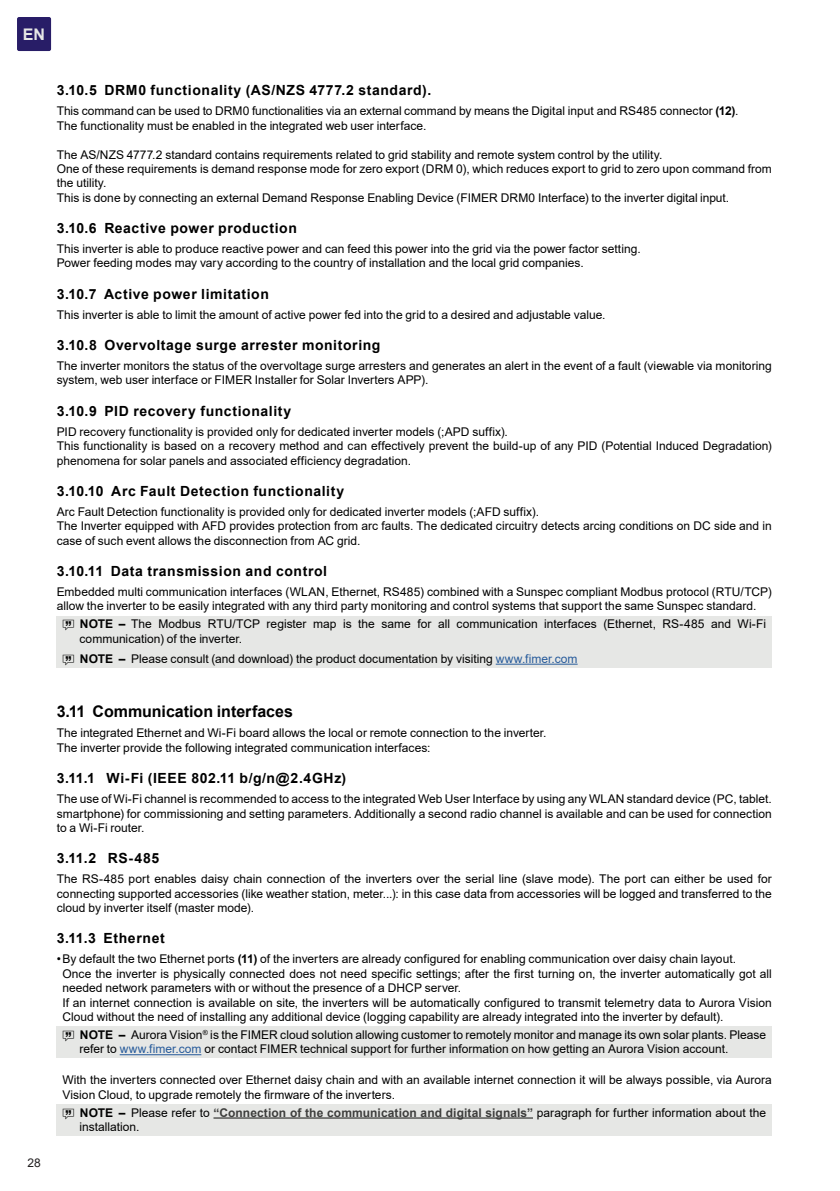
<style>
.page{position:relative;width:840px;height:1191px;background:#fff}
.page>*{position:absolute;margin:0;border:0;box-sizing:border-box;transform-origin:0 0}
.t1{font:700 16px "Arial";letter-spacing:-.005em;color:#000}
.t2{font:700 16px "Arial";color:#e6e7e5}
.t3{font:700 14px "Arial";letter-spacing:.04em;color:#000}
.t4{font:12px/14.4px "Arial";color:#000}
.t5{font:12px "Arial";color:#221f20}
.s1{font-weight:700}
.s2{color:#275b9b}
.s3{font-weight:700;color:#3d3d3c}
</style>
<div class="page">
<div style="left:17px;top:17px;width:34px;height:34px;background:#281d67;border-radius:2px"></div>
<div style="left:57px;top:616px;width:714px;height:51px;background:#e6e7e5"></div>
<hr style="left:495px;top:663px;width:82px;height:1px;background:#275b9b">
<div style="left:57px;top:1026px;width:714px;height:32px;background:#e6e7e5"></div>
<hr style="left:120px;top:1054px;width:81px;height:1px;background:#275b9b">
<div style="left:57px;top:1104px;width:714px;height:31px;background:#e6e7e5"></div>
<hr style="left:213px;top:1117px;width:319px;height:1px;background:#3d3d3c">
<h1 class="t2" style="left:23px;top:23px;width:24px">EN</h1>
<p class="t5" style="left:27px;top:1154px;width:15px">28</p>
<p class="t3" style="left:57px;top:80px;width:376px">3.10.5 DRM0 functionality (AS/NZS 4777.2 standard).</p>
<p class="t4" style="left:57px;top:104px;width:682px">This command can be used to DRM0 functionalities via an external command by means the Digital input and RS485 connector <span class="s1">(12)</span>.<br>The functionality must be enabled in the integrated web user interface.</p>
<p class="t4" style="left:57px;top:147px;width:716px">The AS/NZS 4777.2 standard contains requirements related to grid stability and remote system control by the utility.<br>One of these requirements is demand response mode for zero export (DRM 0), which reduces export to grid to zero upon command from the utility.<br>This is done by connecting an external Demand Response Enabling Device (FIMER DRM0 Interface) to the inverter digital input.</p>
<p class="t3" style="left:57px;top:218px;width:241px">3.10.6 Reactive power production</p>
<p class="t4" style="left:57px;top:241px;width:585px">This inverter is able to produce reactive power and can feed this power into the grid via the power factor setting.<br>Power feeding modes may vary according to the country of installation and the local grid companies.</p>
<p class="t3" style="left:57px;top:284px;width:214px">3.10.7 Active power limitation</p>
<p class="t4" style="left:57px;top:307px;width:550px">This inverter is able to limit the amount of active power fed into the grid to a desired and adjustable value.</p>
<p class="t3" style="left:57px;top:335px;width:325px">3.10.8 Overvoltage surge arrester monitoring</p>
<p class="t4" style="left:57px;top:358px;width:716px">The inverter monitors the status of the overvoltage surge arresters and generates an alert in the event of a fault (viewable via monitoring system, web user interface or FIMER Installer for Solar Inverters APP).</p>
<p class="t3" style="left:57px;top:401px;width:236px">3.10.9 PID recovery functionality</p>
<p class="t4" style="left:57px;top:424px;width:716px">PID recovery functionality is provided only for dedicated inverter models (;APD suffix).<br>This functionality is based on a recovery method and can effectively prevent the build-up of any PID (Potential Induced Degradation) phenomena for solar panels and associated efficiency degradation.</p>
<p class="t3" style="left:57px;top:481px;width:289px">3.10.10 Arc Fault Detection functionality</p>
<p class="t4" style="left:57px;top:504px;width:716px">Arc Fault Detection functionality is provided only for dedicated inverter models (;AFD suffix).<br>The Inverter equipped with AFD provides protection from arc faults. The dedicated circuitry detects arcing conditions on DC side and in case of such event allows the disconnection from AC grid.</p>
<p class="t3" style="left:57px;top:561px;width:272px">3.10.11 Data transmission and control</p>
<p class="t4" style="left:57px;top:584px;width:716px">Embedded multi communication interfaces (WLAN, Ethernet, RS485) combined with a Sunspec compliant Modbus protocol (RTU/TCP) allow the inverter to be easily integrated with any third party monitoring and control systems that support the same Sunspec standard.</p>
<p class="t4" style="left:79px;top:617px;width:687px"><span class="s1">NOTE –</span> The Modbus RTU/TCP register map is the same for all communication interfaces (Ethernet, RS-485 and Wi-Fi communication) of the inverter.</p>
<p class="t4" style="left:80px;top:651px;width:499px"><span class="s1">NOTE –</span> Please consult (and download) the product documentation by visiting <span class="s2">www.fimer.com</span></p>
<h1 class="t1" style="left:57px;top:700px;width:237px">3.11 Communication interfaces</h1>
<p class="t4" style="left:57px;top:726px;width:491px">The integrated Ethernet and Wi-Fi board allows the local or remote connection to the inverter.<br>The inverter provide the following integrated communication interfaces:</p>
<p class="t3" style="left:57px;top:768px;width:291px">3.11.1 Wi-Fi (IEEE 802.11 b/g/n@2.4GHz)</p>
<p class="t4" style="left:57px;top:791px;width:716px;text-align:justify">The use of Wi-Fi channel is recommended to access to the integrated Web User Interface by using any WLAN standard device (PC, tablet. smartphone) for commissioning and setting parameters. Additionally a second radio channel is available and can be used for connection to a Wi-Fi router.</p>
<p class="t3" style="left:57px;top:848px;width:104px">3.11.2 RS-485</p>
<p class="t4" style="left:57px;top:871px;width:716px;text-align:justify">The RS-485 port enables daisy chain connection of the inverters over the serial line (slave mode). The port can either be used for connecting supported accessories (like weather station, meter...): in this case data from accessories will be logged and transferred to the cloud by inverter itself (master mode).</p>
<p class="t3" style="left:57px;top:928px;width:109px">3.11.3 Ethernet</p>
<p class="t4" style="left:62px;top:952px;width:710px;text-indent:-6px">•By default the two Ethernet ports <span class="s1">(11)</span> of the inverters are already configured for enabling communication over daisy chain layout.<br>Once the inverter is physically connected does not need specific settings; after the first turning on, the inverter automatically got all needed network parameters with or without the presence of a DHCP server.<br>If an internet connection is available on site, the inverters will be automatically configured to transmit telemetry data to Aurora Vision Cloud without the need of installing any additional device (logging capability are already integrated into the inverter by default).</p>
<p class="t4" style="left:79px;top:1027px;width:687px"><span class="s1">NOTE –</span> Aurora Vision<sup>®</sup> is the FIMER cloud solution allowing customer to remotely monitor and manage its own solar plants. Please refer to <span class="s2">www.fimer.com</span> or contact FIMER technical support for further information on how getting an Aurora Vision account.</p>
<p class="t4" style="left:62px;top:1072px;width:710px">With the inverters connected over Ethernet daisy chain and with an available internet connection it will be always possible, via Aurora<br>Vision Cloud, to upgrade remotely the firmware of the inverters.</p>
<p class="t4" style="left:79px;top:1105px;width:687px"><span class="s1">NOTE –</span> Please refer to <span class="s3">“Connection of the communication and digital signals”</span> paragraph for further information about the installation.</p>
</div>
